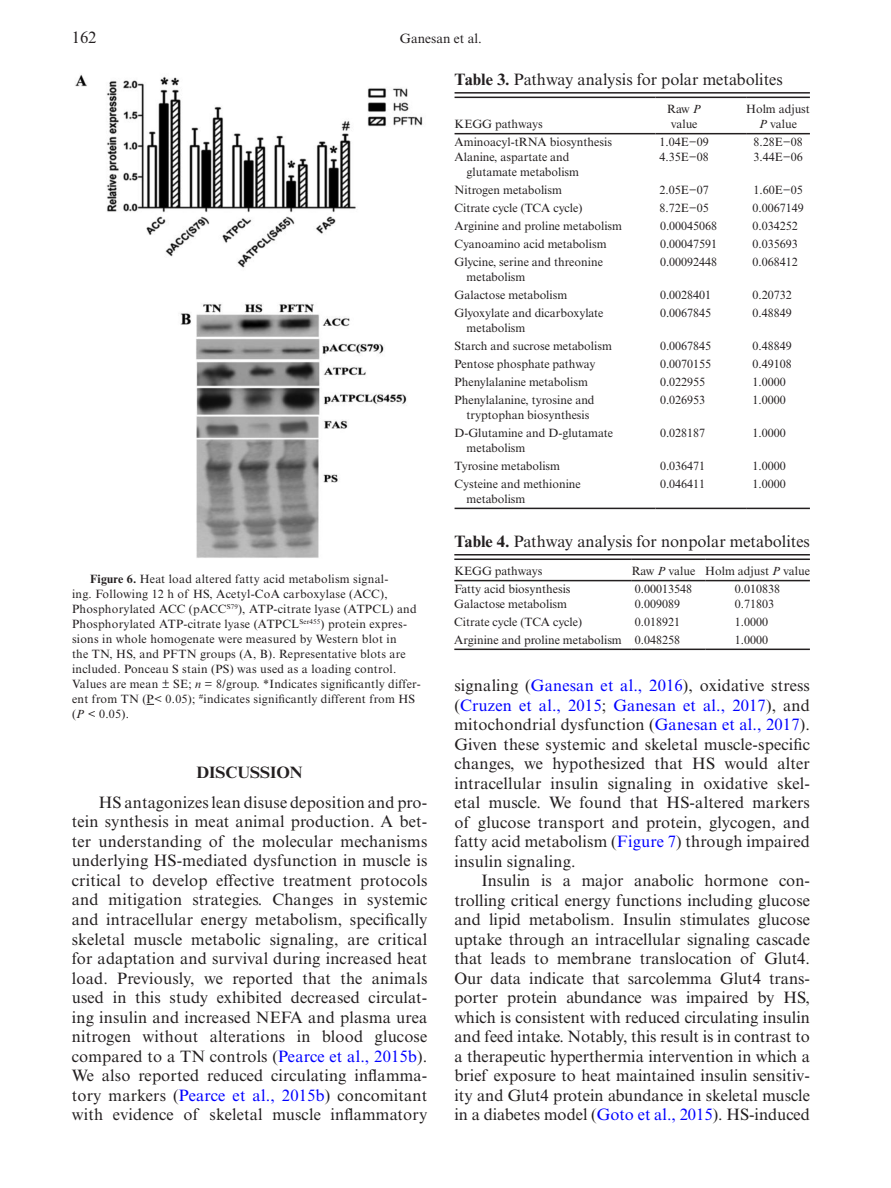
<style>
.page{position:relative;width:891px;height:1188px;background:#fff}
.page>*{position:absolute;margin:0;border:0;box-sizing:border-box;transform-origin:0 0}
.t1{font:16.5px/19.5px "Times New Roman MT Std";color:#231f20;text-align:justify}
.t2{font:700 16.5px "Times New Roman MT Std";color:#231f20}
.t3{font:13.5px "Times New Roman MT Std";color:#231f20}
.t4{font:12px/15px "Times New Roman MT Std";color:#231f20}
.t5{font:12px/15px "Times New Roman MT Std";letter-spacing:.02em;color:#231f20}
.s1{font-weight:700}
.s2{font-style:italic}
.s3{color:#00f}
</style>
<div class="page">
<hr style="left:454px;top:92px;width:356px;height:2px;background:#231f20">
<hr style="left:454px;top:97px;width:201px;height:1px;background:#231f20">
<hr style="left:655px;top:97px;width:91px;height:1px;background:#231f20">
<hr style="left:746px;top:97px;width:64px;height:1px;background:#231f20">
<hr style="left:454px;top:133px;width:201px;height:1px;background:#231f20">
<hr style="left:655px;top:133px;width:91px;height:1px;background:#231f20">
<hr style="left:746px;top:133px;width:64px;height:1px;background:#231f20">
<hr style="left:454px;top:508px;width:201px;height:1px;background:#231f20">
<hr style="left:655px;top:508px;width:91px;height:1px;background:#231f20">
<hr style="left:746px;top:508px;width:64px;height:1px;background:#231f20">
<img style="left:75px;top:74px;width:348px;height:484px">
<hr style="left:454px;top:554px;width:356px;height:2px;background:#231f20">
<hr style="left:454px;top:559px;width:178px;height:1px;background:#231f20">
<hr style="left:632px;top:559px;width:73px;height:1px;background:#231f20">
<hr style="left:705px;top:559px;width:105px;height:1px;background:#231f20">
<hr style="left:454px;top:580px;width:178px;height:1px;background:#231f20">
<hr style="left:632px;top:580px;width:73px;height:1px;background:#231f20">
<hr style="left:705px;top:580px;width:105px;height:1px;background:#231f20">
<hr style="left:454px;top:649px;width:178px;height:1px;background:#231f20">
<hr style="left:632px;top:649px;width:73px;height:1px;background:#231f20">
<hr style="left:705px;top:649px;width:105px;height:1px;background:#231f20">
<p class="t1" style="left:72px;top:28px;width:26px">162</p>
<p class="t3" style="left:400px;top:30px;width:83px">Ganesan et al.</p>
<p class="t1" style="left:454px;top:69px;width:330px"><span class="s1">Table 3.</span> Pathway analysis for polar metabolites</p>
<p class="t4" style="left:454px;top:117px;width:90px">KEGG pathways</p>
<p class="t4" style="left:667px;top:102px;width:35px">Raw <span class="s2">P </span>value</p>
<p class="t4" style="left:746px;top:102px;width:65px;text-align:center">Holm adjust<br><span class="s2">P</span> value</p>
<p class="t5" style="left:72px;top:572px;width:350px;text-indent:18px"><span class="s1">Figure 6.</span> Heat load altered fatty acid metabolism signal-<br>ing. Following 12 h of HS, Acetyl-CoA carboxylase (ACC), Phosphorylated ACC (pACC<sup>S79</sup>), ATP-citrate lyase (ATPCL) and Phosphorylated ATP-citrate lyase (ATPCL<sup>Ser455</sup>) protein expres&shy;sions in whole homogenate were measured by Western blot in<br>the TN, HS, and PFTN groups (A, B). Representative blots are included. Ponceau S stain (PS) was used as a loading control.<br>Values are mean ± SE; <span class="s2">n</span> = 8/group. *Indicates significantly differ&shy;ent from TN (P&lt; 0.05); <sup>#</sup>indicates significantly different from HS (<span class="s2">P</span> &lt; 0.05).</p>
<p class="t2" style="left:196px;top:762px;width:108px">DISCUSSION</p>
<p class="t1" style="left:72px;top:793px;width:357px;text-indent:27px">HS antagonizes lean disuse deposition and pro&shy;tein synthesis in meat animal production. A bet&shy;ter understanding of the molecular mechanisms underlying HS-mediated dysfunction in muscle is critical to develop effective treatment protocols and mitigation strategies. Changes in systemic and intracellular energy metabolism, specifically skeletal muscle metabolic signaling, are critical for adaptation and survival during increased heat load. Previously, we reported that the animals used in this study exhibited decreased circulat&shy;ing insulin and increased NEFA and plasma urea nitrogen without alterations in blood glucose compared to a TN controls (<span class="s3">Pearce et al., 2015b</span>).<br>We also reported reduced circulating inflamma&shy;tory markers (<span class="s3">Pearce et al., 2015b</span>) concomitant with evidence of skeletal muscle inflammatory</p>
<p class="t4" style="left:454px;top:135px;width:159px">Aminoacyl-tRNA biosynthesis</p>
<p class="t4" style="left:659px;top:135px;width:51px">1.04E−09</p>
<p class="t4" style="left:753px;top:135px;width:51px">8.28E−08</p>
<p class="t4" style="left:466px;top:150px;width:114px;text-indent:-12px">Alanine, aspartate and glutamate metabolism</p>
<p class="t4" style="left:659px;top:150px;width:51px">4.35E−08</p>
<p class="t4" style="left:753px;top:150px;width:51px">3.44E−06</p>
<p class="t4" style="left:454px;top:183px;width:109px">Nitrogen metabolism</p>
<p class="t4" style="left:659px;top:183px;width:51px">2.05E−07</p>
<p class="t4" style="left:753px;top:183px;width:51px">1.60E−05</p>
<p class="t4" style="left:454px;top:201px;width:129px">Citrate cycle (TCA cycle)</p>
<p class="t4" style="left:659px;top:201px;width:51px">8.72E−05</p>
<p class="t4" style="left:752px;top:201px;width:53px">0.0067149</p>
<p class="t4" style="left:454px;top:219px;width:169px">Arginine and proline metabolism</p>
<p class="t4" style="left:660px;top:219px;width:59px">0.00045068</p>
<p class="t4" style="left:752px;top:219px;width:47px">0.034252</p>
<p class="t4" style="left:454px;top:237px;width:154px">Cyanoamino acid metabolism</p>
<p class="t4" style="left:660px;top:237px;width:59px">0.00047591</p>
<p class="t4" style="left:752px;top:237px;width:47px">0.035693</p>
<p class="t4" style="left:466px;top:255px;width:138px;text-indent:-12px">Glycine, serine and threonine metabolism</p>
<p class="t4" style="left:660px;top:255px;width:59px">0.00092448</p>
<p class="t4" style="left:752px;top:255px;width:47px">0.068412</p>
<p class="t4" style="left:454px;top:288px;width:114px">Galactose metabolism</p>
<p class="t4" style="left:660px;top:288px;width:53px">0.0028401</p>
<p class="t4" style="left:752px;top:288px;width:41px">0.20732</p>
<p class="t4" style="left:466px;top:306px;width:138px;text-indent:-12px">Glyoxylate and dicarboxylate metabolism</p>
<p class="t4" style="left:660px;top:306px;width:53px">0.0067845</p>
<p class="t4" style="left:752px;top:306px;width:41px">0.48849</p>
<p class="t4" style="left:454px;top:339px;width:159px">Starch and sucrose metabolism</p>
<p class="t4" style="left:660px;top:339px;width:53px">0.0067845</p>
<p class="t4" style="left:752px;top:339px;width:41px">0.48849</p>
<p class="t4" style="left:454px;top:357px;width:142px">Pentose phosphate pathway</p>
<p class="t4" style="left:660px;top:357px;width:53px">0.0070155</p>
<p class="t4" style="left:752px;top:357px;width:41px">0.49108</p>
<p class="t4" style="left:454px;top:375px;width:135px">Phenylalanine metabolism</p>
<p class="t4" style="left:660px;top:375px;width:47px">0.022955</p>
<p class="t4" style="left:752px;top:375px;width:35px">1.0000</p>
<p class="t4" style="left:454px;top:393px;width:142px;text-align:center">Phenylalanine, tyrosine and tryptophan biosynthesis</p>
<p class="t4" style="left:660px;top:393px;width:47px">0.026953</p>
<p class="t4" style="left:752px;top:393px;width:35px">1.0000</p>
<p class="t4" style="left:466px;top:426px;width:148px;text-indent:-12px">D-Glutamine and D-glutamate metabolism</p>
<p class="t4" style="left:660px;top:426px;width:47px">0.028187</p>
<p class="t4" style="left:752px;top:426px;width:35px">1.0000</p>
<p class="t4" style="left:454px;top:459px;width:107px">Tyrosine metabolism</p>
<p class="t4" style="left:660px;top:459px;width:47px">0.036471</p>
<p class="t4" style="left:752px;top:459px;width:35px">1.0000</p>
<p class="t4" style="left:466px;top:477px;width:116px;text-indent:-12px">Cysteine and methionine metabolism</p>
<p class="t4" style="left:660px;top:477px;width:47px">0.046411</p>
<p class="t4" style="left:752px;top:477px;width:35px">1.0000</p>
<p class="t1" style="left:454px;top:531px;width:357px"><span class="s1">Table 4.</span> Pathway analysis for nonpolar metabolites</p>
<p class="t4" style="left:454px;top:564px;width:90px">KEGG pathways</p>
<p class="t4" style="left:632px;top:564px;width:180px">Raw <span class="s2">P</span> value Holm adjust <span class="s2">P</span> value</p>
<p class="t4" style="left:454px;top:582px;width:118px">Fatty acid biosynthesis</p>
<p class="t4" style="left:635px;top:582px;width:59px">0.00013548</p>
<p class="t4" style="left:735px;top:582px;width:47px">0.010838</p>
<p class="t4" style="left:454px;top:597px;width:114px">Galactose metabolism</p>
<p class="t4" style="left:635px;top:597px;width:47px">0.009089</p>
<p class="t4" style="left:735px;top:597px;width:41px">0.71803</p>
<p class="t4" style="left:454px;top:615px;width:129px">Citrate cycle (TCA cycle)</p>
<p class="t4" style="left:635px;top:615px;width:47px">0.018921</p>
<p class="t4" style="left:735px;top:615px;width:35px">1.0000</p>
<p class="t4" style="left:454px;top:633px;width:227px">Arginine and proline metabolism 0.048258</p>
<p class="t4" style="left:735px;top:633px;width:35px">1.0000</p>
<p class="t1" style="left:454px;top:676px;width:357px">signaling (<span class="s3">Ganesan et al., 2016</span>), oxidative stress (<span class="s3">Cruzen et al., 2015</span>; <span class="s3">Ganesan et al., 2017</span>), and mitochondrial dysfunction (<span class="s3">Ganesan et al., 2017</span>).<br>Given these systemic and skeletal muscle-specific changes, we hypothesized that HS would alter intracellular insulin signaling in oxidative skel&shy;etal muscle. We found that HS-altered markers of glucose transport and protein, glycogen, and fatty acid metabolism (<span class="s3">Figure 7</span>) through impaired insulin signaling.</p>
<p class="t1" style="left:454px;top:871px;width:357px;text-indent:27px">Insulin is a major anabolic hormone con&shy;trolling critical energy functions including glucose and lipid metabolism. Insulin stimulates glucose uptake through an intracellular signaling cascade that leads to membrane translocation of Glut4.<br>Our data indicate that sarcolemma Glut4 trans&shy;porter protein abundance was impaired by HS, which is consistent with reduced circulating insulin and feed intake. Notably, this result is in contrast to a therapeutic hyperthermia intervention in which a brief exposure to heat maintained insulin sensitiv&shy;ity and Glut4 protein abundance in skeletal muscle in a diabetes model (<span class="s3">Goto et al., 2015</span>). HS-induced</p>
</div>
